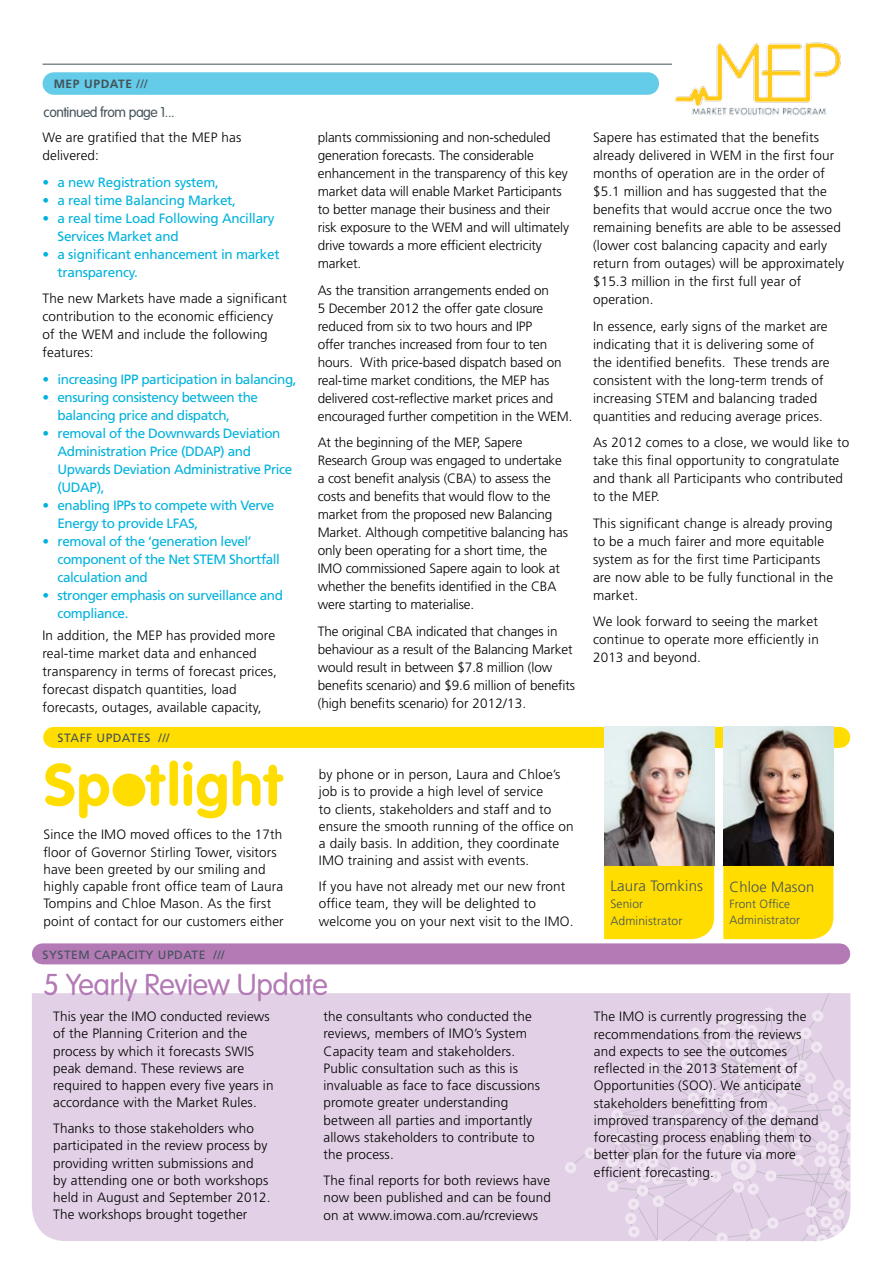
<style>
.page{position:relative;width:893px;height:1263px;background:#fff}
.page>*{position:absolute;margin:0;border:0;box-sizing:border-box;transform-origin:0 0}
.t1{font:300 29.7px "VAG Rounded Std";letter-spacing:-.01em;color:#b37ab5}
.t2{font:300 15px "Frutiger LT Std";letter-spacing:.01em;color:#43525a}
.t3{font:300 14.7px "Frutiger LT Std";letter-spacing:.01em;color:#43525a}
.t4{font:300 13.95px "VAG Rounded Std";letter-spacing:-.03em;color:#43525a}
.t5{font:300 13.5px/17.2px "Frutiger LT Std";letter-spacing:.01em;color:#000}
.t6{font:300 13.5px/18px "Frutiger LT Std";letter-spacing:-.01em;color:#000}
.t7{font:13.5px/18px "Frutiger LT Std";letter-spacing:-.03em;color:#00b2dd}
.t8{font:300 12.15px/16.6px "Frutiger LT Std";letter-spacing:.01em;color:#43525a}
.t9{font:12px "Frutiger LT Std";letter-spacing:.04em;color:#43525a}
.t10{font:700 12px "Frutiger LT Std";letter-spacing:.05em;color:#43525a}
.t11{font:300 11.85px/16.4px "Frutiger LT Std";letter-spacing:.01em;color:#43525a}
.s1{font-weight:400}
</style>
<div class="page">
<div style="left:32px;top:993px;width:533px;height:248px;background:#e2d1e6"></div>
<svg style="left:565px;top:993px;width:286px;height:248px;background:#e2d3e6"></svg>
<div style="left:42px;top:943px;width:798px;height:21px;background:#b37ab5"></div>
<div style="left:54px;top:727px;width:786px;height:21px;background:#fd0"></div>
<hr style="left:43px;top:64px;width:807px;height:1px;background:#43525a">
<svg style="left:45px;top:760px;width:238px;height:58px"></svg>
<div style="left:113px;top:774px;width:32px;height:32px;background:#fd0;border-radius:50%"></div>
<div style="left:54px;top:72px;width:594px;height:23px;background:#64cbe8"></div>
<div style="left:672px;top:38px;width:178px;height:83px;background:#fff"></div>
<img style="left:675px;top:42px;width:166px;height:74px">
<img style="left:723px;top:727px;width:110px;height:139px">
<img style="left:604px;top:727px;width:110px;height:139px">
<div style="left:604px;top:866px;width:110px;height:73px;background:#fd0"></div>
<div style="left:723px;top:866px;width:110px;height:73px;background:#fd0"></div>
<p class="t10" style="left:54px;top:77px;width:95px">MEP UPDATE <span class="s1">///</span></p>
<p class="t4" style="left:44px;top:104px;width:132px">continued from page 1...</p>
<p class="t5" style="left:43px;top:129px;width:200px;line-height:18px">We are gratified that the MEP has delivered:</p>
<p class="t7" style="left:43px;top:173px;width:178px">• a new Registration system,</p>
<p class="t7" style="left:43px;top:191px;width:195px">• a real time Balancing Market,</p>
<p class="t7" style="left:58px;top:209px;width:219px;text-indent:-15px">• a real time Load Following Ancillary<br>Services Market and</p>
<p class="t7" style="left:58px;top:245px;width:224px;text-indent:-15px">• a significant enhancement in market transparency.</p>
<p class="t5" style="left:43px;top:290px;width:246px;line-height:18px">The new Markets have made a significant contribution to the economic efficiency of the WEM and include the following features:</p>
<p class="t7" style="left:43px;top:370px;width:256px">• increasing IPP participation in balancing,</p>
<p class="t7" style="left:58px;top:388px;width:202px;text-indent:-15px">• ensuring consistency between the balancing price and dispatch,</p>
<p class="t7" style="left:58px;top:424px;width:236px;text-indent:-15px">• removal of the Downwards Deviation<br>Administration Price (DDAP) and<br>Upwards Deviation Administrative Price (UDAP),</p>
<p class="t7" style="left:58px;top:496px;width:218px;text-indent:-15px">• enabling IPPs to compete with Verve<br>Energy to provide LFAS,</p>
<p class="t7" style="left:58px;top:532px;width:224px;text-indent:-15px">• removal of the ‘generation level’ component of the Net STEM Shortfall calculation and</p>
<p class="t7" style="left:58px;top:586px;width:227px;text-indent:-15px">• stronger emphasis on surveillance and compliance.</p>
<p class="t5" style="left:43px;top:627px;width:236px;line-height:18px">In addition, the MEP has provided more real-time market data and enhanced transparency in terms of forecast prices, forecast dispatch quantities, load forecasts, outages, available capacity,</p>
<p class="t9" style="left:58px;top:731px;width:113px">STAFF UPDATES ///</p>
<p class="t6" style="left:318px;top:129px;width:253px">plants commissioning and non-scheduled generation forecasts. The considerable enhancement in the transparency of this key market data will enable Market Participants to better manage their business and their risk exposure to the WEM and will ultimately drive towards a more efficient electricity market.</p>
<p class="t6" style="left:318px;top:281px;width:256px">As the transition arrangements ended on<br>5 December 2012 the offer gate closure reduced from six to two hours and IPP<br>offer tranches increased from four to ten hours. With price-based dispatch based on real-time market conditions, the MEP has delivered cost-reflective market prices and encouraged further competition in the WEM.</p>
<p class="t6" style="left:318px;top:434px;width:252px">At the beginning of the MEP, Sapere Research Group was engaged to undertake a cost benefit analysis (CBA) to assess the costs and benefits that would flow to the market from the proposed new Balancing Market. Although competitive balancing has only been operating for a short time, the IMO commissioned Sapere again to look at whether the benefits identified in the CBA were starting to materialise.</p>
<p class="t6" style="left:318px;top:622px;width:259px">The original CBA indicated that changes in behaviour as a result of the Balancing Market would result in between $7.8 million (low benefits scenario) and $9.6 million of benefits (high benefits scenario) for 2012/13.</p>
<p class="t5" style="left:593px;top:129px;width:253px;line-height:18px">Sapere has estimated that the benefits already delivered in WEM in the first four months of operation are in the order of $5.1 million and has suggested that the benefits that would accrue once the two remaining benefits are able to be assessed (lower cost balancing capacity and early return from outages) will be approximately $15.3 million in the first full year of operation.</p>
<p class="t5" style="left:593px;top:317px;width:238px;line-height:18px">In essence, early signs of the market are indicating that it is delivering some of the identified benefits. These trends are consistent with the long-term trends of increasing STEM and balancing traded quantities and reducing average prices.</p>
<p class="t5" style="left:593px;top:434px;width:258px;line-height:18px">As 2012 comes to a close, we would like to take this final opportunity to congratulate and thank all Participants who contributed to the MEP.</p>
<p class="t5" style="left:593px;top:514px;width:242px;line-height:18px">This significant change is already proving to be a much fairer and more equitable system as for the first time Participants are now able to be fully functional in the market.</p>
<p class="t5" style="left:593px;top:613px;width:227px;line-height:18px;text-align:justify">We look forward to seeing the market continue to operate more efficiently in 2013 and beyond.</p>
<p class="t5" style="left:319px;top:766px;width:256px">by phone or in person, Laura and Chloe’s job is to provide a high level of service<br>to clients, stakeholders and staff and to ensure the smooth running of the office on a daily basis. In addition, they coordinate IMO training and assist with events.</p>
<p class="t5" style="left:319px;top:878px;width:256px">If you have not already met our new front office team, they will be delighted to welcome you on your next visit to the IMO.</p>
<p class="t2" style="left:610px;top:878px;width:94px">Laura Tomkins</p>
<p class="t5" style="left:44px;top:826px;width:242px">Since the IMO moved offices to the 17th floor of Governor Stirling Tower, visitors have been greeted by our smiling and highly capable front office team of Laura Tompins and Chloe Mason. As the first point of contact for our customers either</p>
<p class="t9" style="left:43px;top:947px;width:183px">SYSTEM CAPACITY UPDATE ///</p>
<h1 class="t1" style="left:43px;top:967px;width:286px">5 Yearly Review Update</h1>
<p class="t8" style="left:610px;top:896px;width:74px">Senior<br>Administrator</p>
<p class="t3" style="left:729px;top:878px;width:86px">Chloe Mason</p>
<p class="t11" style="left:729px;top:896px;width:72px">Front Office<br>Administrator</p>
<p class="t5" style="left:53px;top:1008px;width:222px">This year the IMO conducted reviews of the Planning Criterion and the process by which it forecasts SWIS peak demand. These reviews are required to happen every five years in accordance with the Market Rules.</p>
<p class="t5" style="left:53px;top:1120px;width:219px">Thanks to those stakeholders who participated in the review process by providing written submissions and by attending one or both workshops held in August and September 2012.<br>The workshops brought together</p>
<p class="t5" style="left:324px;top:1008px;width:218px">the consultants who conducted the reviews, members of IMO’s System<br>Capacity team and stakeholders.<br>Public consultation such as this is invaluable as face to face discussions promote greater understanding between all parties and importantly allows stakeholders to contribute to the process.</p>
<p class="t5" style="left:324px;top:1172px;width:229px;text-align:justify">The final reports for both reviews have now been published and can be found on at www.imowa.com.au/rcreviews</p>
<p class="t5" style="left:594px;top:1008px;width:226px">The IMO is currently progressing the recommendations from the reviews and expects to see the outcomes reflected in the 2013 Statement of Opportunities (SOO). We anticipate stakeholders benefitting from improved transparency of the demand forecasting process enabling them to better plan for the future via more efficient forecasting.</p>
</div>
